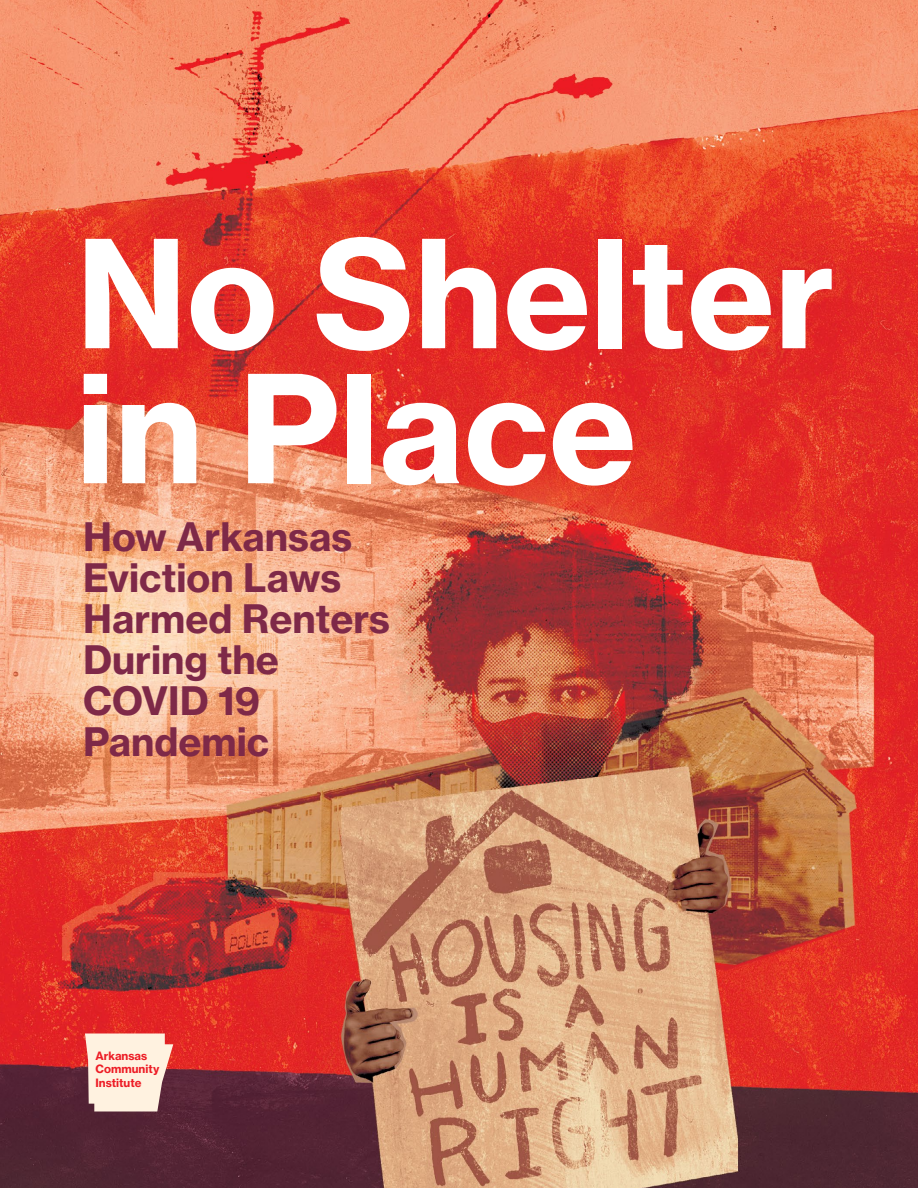
<style>
.page{position:relative;width:918px;height:1188px;background:#fff}
.page>*{position:absolute;margin:0;border:0;box-sizing:border-box;transform-origin:0 0}
.t1{font:147px/135px "N Haas Grotesk TX Pro 75 Bd";color:#fff}
.t2{font:38.7px/41.1px "N Haas Grotesk TX Pro 75 Bd";color:#7e2948}
.t3{font:11.4px/13.5px "N Haas Grotesk TX Pro 75 Bd";color:#ed1c25}
</style>
<div class="page">
<img style="left:0;top:0;width:918px;height:1188px">
<svg style="left:85px;top:1034px;width:88px;height:78px;background:#ebd4c7"></svg>
<h1 class="t1" style="left:76px;top:227px;width:760px">No Shelter in Place</h1>
<p class="t2" style="left:83px;top:516px;width:308px">How Arkansas<br>Eviction Laws<br>Harmed Renters<br>During the<br>COVID 19<br>Pandemic</p>
<p class="t3" style="left:96px;top:1049px;width:65px">Arkansas<br>Community<br>Institute</p>
</div>
